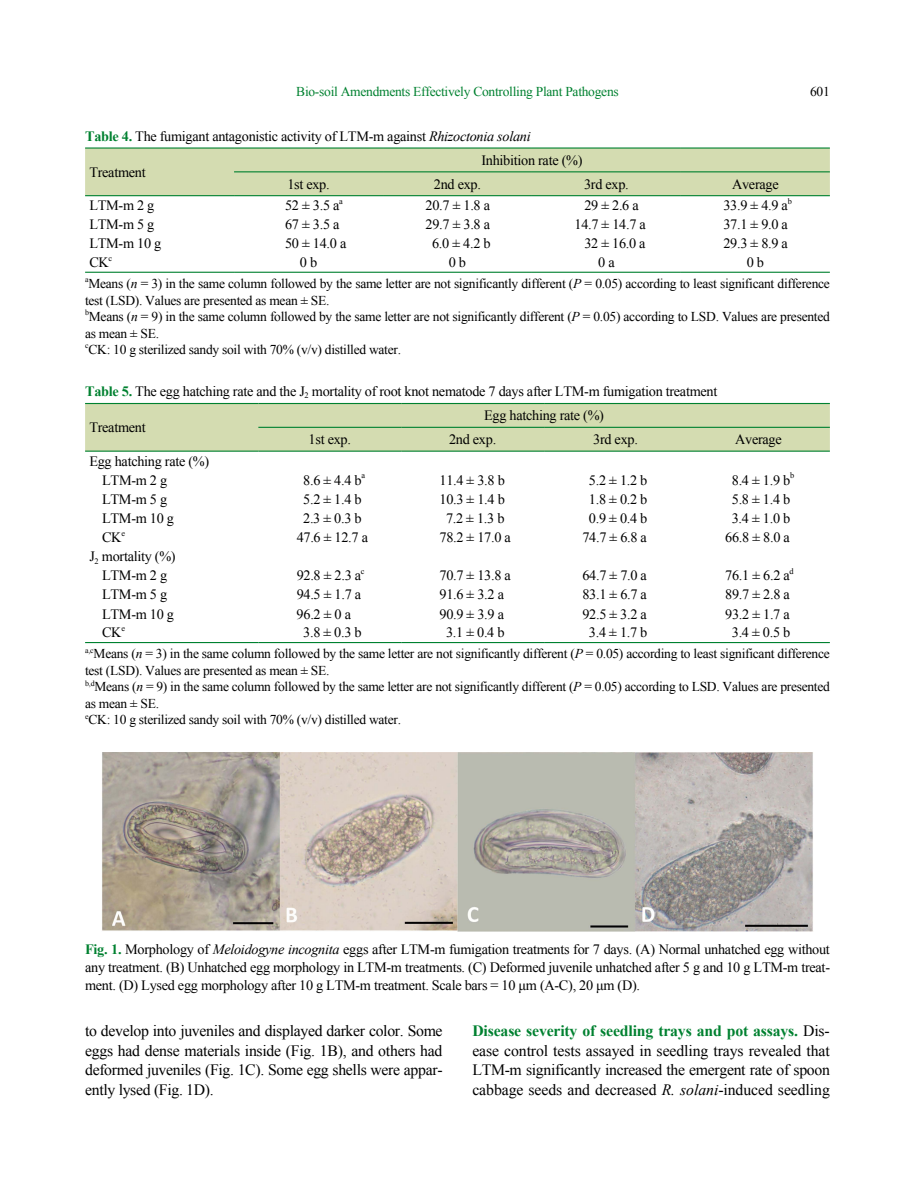
<style>
.page{position:relative;width:915px;height:1191px;background:#fff}
.page>*{position:absolute;margin:0;border:0;box-sizing:border-box;transform-origin:0 0}
.t1{font:15.75px/19.5px "Times New Roman";letter-spacing:-.02em;color:#000;text-align:justify}
.t2{font:14.25px/18px "Times New Roman";letter-spacing:-.02em;color:#000}
.t3{font:13.5px/16.5px "Times New Roman";letter-spacing:-.02em;color:#000}
.t4{font:13.5px "Times New Roman";letter-spacing:-.02em;color:#008130}
.s1{font-weight:700;color:#008130}
.s2{font-style:italic}
</style>
<div class="page">
<div style="left:85px;top:149px;width:744px;height:46px;background:#d4dcb1"></div>
<hr style="left:85px;top:147px;width:149px;height:2px;background:#008130">
<hr style="left:234px;top:147px;width:149px;height:2px;background:#008130">
<hr style="left:383px;top:147px;width:148px;height:2px;background:#008130">
<hr style="left:531px;top:147px;width:149px;height:2px;background:#008130">
<hr style="left:680px;top:147px;width:149px;height:2px;background:#008130">
<hr style="left:85px;top:195px;width:149px;height:1px;background:#008130">
<hr style="left:234px;top:171px;width:149px;height:1px;background:#008130">
<hr style="left:383px;top:171px;width:148px;height:1px;background:#008130">
<hr style="left:531px;top:171px;width:149px;height:1px;background:#008130">
<hr style="left:680px;top:171px;width:149px;height:1px;background:#008130">
<hr style="left:234px;top:195px;width:149px;height:1px;background:#008130">
<hr style="left:383px;top:195px;width:148px;height:1px;background:#008130">
<hr style="left:531px;top:195px;width:149px;height:1px;background:#008130">
<hr style="left:680px;top:195px;width:149px;height:1px;background:#008130">
<hr style="left:85px;top:272px;width:149px;height:1px;background:#008130">
<hr style="left:234px;top:272px;width:149px;height:1px;background:#008130">
<hr style="left:383px;top:272px;width:148px;height:1px;background:#008130">
<hr style="left:531px;top:272px;width:149px;height:1px;background:#008130">
<hr style="left:680px;top:272px;width:149px;height:1px;background:#008130">
<div style="left:85px;top:404px;width:744px;height:46px;background:#d4dcb1"></div>
<hr style="left:85px;top:403px;width:173px;height:1px;background:#008130">
<hr style="left:258px;top:403px;width:143px;height:1px;background:#008130">
<hr style="left:401px;top:403px;width:143px;height:1px;background:#008130">
<hr style="left:544px;top:403px;width:142px;height:1px;background:#008130">
<hr style="left:686px;top:403px;width:143px;height:1px;background:#008130">
<hr style="left:85px;top:450px;width:173px;height:2px;background:#008130">
<hr style="left:258px;top:427px;width:143px;height:1px;background:#008130">
<hr style="left:401px;top:427px;width:143px;height:1px;background:#008130">
<hr style="left:544px;top:427px;width:142px;height:1px;background:#008130">
<hr style="left:686px;top:427px;width:143px;height:1px;background:#008130">
<hr style="left:258px;top:450px;width:143px;height:2px;background:#008130">
<hr style="left:401px;top:450px;width:143px;height:2px;background:#008130">
<hr style="left:544px;top:450px;width:142px;height:2px;background:#008130">
<hr style="left:686px;top:450px;width:143px;height:2px;background:#008130">
<hr style="left:85px;top:642px;width:173px;height:1px;background:#008130">
<hr style="left:258px;top:642px;width:143px;height:1px;background:#008130">
<hr style="left:401px;top:642px;width:143px;height:1px;background:#008130">
<hr style="left:544px;top:642px;width:142px;height:1px;background:#008130">
<hr style="left:686px;top:642px;width:143px;height:1px;background:#008130">
<img style="left:102px;top:753px;width:711px;height:178px">
<p class="t4" style="left:296px;top:83px;width:324px">Bio-soil Amendments Effectively Controlling Plant Pathogens</p>
<p class="t3" style="left:809px;top:83px;width:21px">601</p>
<p class="t2" style="left:85px;top:127px;width:447px"><span class="s1">Table 4.</span> The fumigant antagonistic activity of LTM-m against <span class="s2">Rhizoctonia solani</span></p>
<p class="t2" style="left:89px;top:163px;width:58px">Treatment</p>
<p class="t2" style="left:481px;top:151px;width:102px">Inhibition rate (%)</p>
<p class="t2" style="left:287px;top:174px;width:44px">1st exp.</p>
<p class="t2" style="left:434px;top:174px;width:49px">2nd exp.</p>
<p class="t2" style="left:584px;top:174px;width:46px">3rd exp.</p>
<p class="t2" style="left:731px;top:174px;width:48px">Average</p>
<p class="t2" style="left:89px;top:196px;width:67px">LTM-m 2 g</p>
<p class="t2" style="left:285px;top:196px;width:59px">52 ± 3.5 a<sup>a</sup></p>
<p class="t2" style="left:425px;top:196px;width:66px">20.7 ± 1.8 a</p>
<p class="t2" style="left:584px;top:196px;width:56px">29 ± 2.6 a</p>
<p class="t2" style="left:723px;top:196px;width:70px">33.9 ± 4.9 a<sup>b</sup></p>
<p class="t2" style="left:89px;top:215px;width:67px">LTM-m 5 g</p>
<p class="t2" style="left:285px;top:215px;width:56px">67 ± 3.5 a</p>
<p class="t2" style="left:425px;top:215px;width:66px">29.7 ± 3.8 a</p>
<p class="t2" style="left:574px;top:215px;width:73px">14.7 ± 14.7 a</p>
<p class="t2" style="left:723px;top:215px;width:66px">37.1 ± 9.0 a</p>
<p class="t2" style="left:89px;top:234px;width:73px">LTM-m 10 g</p>
<p class="t2" style="left:285px;top:234px;width:63px">50 ± 14.0 a</p>
<p class="t2" style="left:432px;top:234px;width:60px">6.0 ± 4.2 b</p>
<p class="t2" style="left:584px;top:234px;width:63px">32 ± 16.0 a</p>
<p class="t2" style="left:723px;top:234px;width:66px">29.3 ± 8.9 a</p>
<p class="t2" style="left:89px;top:253px;width:24px">CK<sup>c</sup></p>
<p class="t2" style="left:300px;top:253px;width:19px">0 b</p>
<p class="t2" style="left:448px;top:253px;width:19px">0 b</p>
<p class="t2" style="left:598px;top:253px;width:18px">0 a</p>
<p class="t2" style="left:746px;top:253px;width:19px">0 b</p>
<p class="t3" style="left:85px;top:275px;width:746px"><sup>a</sup>Means (<span class="s2">n</span> = 3) in the same column followed by the same letter are not significantly different (<span class="s2">P</span> = 0.05) according to least significant difference test (LSD). Values are presented as mean ± SE.<br><sup>b</sup>Means (<span class="s2">n</span> = 9) in the same column followed by the same letter are not significantly different (<span class="s2">P</span> = 0.05) according to LSD. Values are presented as mean ± SE.<br><sup>c</sup>CK: 10 g sterilized sandy soil with 70% (v/v) distilled water.</p>
<p class="t2" style="left:85px;top:382px;width:633px"><span class="s1">Table 5.</span> The egg hatching rate and the J<sub>2</sub> mortality of root knot nematode 7 days after LTM-m fumigation treatment</p>
<p class="t2" style="left:89px;top:418px;width:58px">Treatment</p>
<p class="t2" style="left:484px;top:406px;width:121px">Egg hatching rate (%)</p>
<p class="t2" style="left:308px;top:430px;width:44px">1st exp.</p>
<p class="t2" style="left:449px;top:430px;width:49px">2nd exp.</p>
<p class="t2" style="left:593px;top:430px;width:46px">3rd exp.</p>
<p class="t2" style="left:734px;top:430px;width:48px">Average</p>
<p class="t2" style="left:102px;top:451px;width:108px;line-height:18.9px;text-indent:-13px">Egg hatching rate (%)<br>LTM-m 2 g</p>
<p class="t2" style="left:303px;top:470px;width:63px">8.6 ± 4.4 b<sup>a</sup></p>
<p class="t2" style="left:439px;top:470px;width:67px">11.4 ± 3.8 b</p>
<p class="t2" style="left:588px;top:470px;width:60px">5.2 ± 1.2 b</p>
<p class="t2" style="left:731px;top:470px;width:64px">8.4 ± 1.9 b<sup>b</sup></p>
<p class="t2" style="left:102px;top:490px;width:67px">LTM-m 5 g</p>
<p class="t2" style="left:303px;top:490px;width:60px">5.2 ± 1.4 b</p>
<p class="t2" style="left:439px;top:490px;width:67px">10.3 ± 1.4 b</p>
<p class="t2" style="left:588px;top:490px;width:60px">1.8 ± 0.2 b</p>
<p class="t2" style="left:731px;top:490px;width:60px">5.8 ± 1.4 b</p>
<p class="t2" style="left:102px;top:509px;width:73px">LTM-m 10 g</p>
<p class="t2" style="left:303px;top:509px;width:60px">2.3 ± 0.3 b</p>
<p class="t2" style="left:446px;top:509px;width:60px">7.2 ± 1.3 b</p>
<p class="t2" style="left:588px;top:509px;width:60px">0.9 ± 0.4 b</p>
<p class="t2" style="left:731px;top:509px;width:60px">3.4 ± 1.0 b</p>
<p class="t2" style="left:102px;top:528px;width:24px">CK<sup>e</sup></p>
<p class="t2" style="left:296px;top:528px;width:73px">47.6 ± 12.7 a</p>
<p class="t2" style="left:439px;top:528px;width:73px">78.2 ± 17.0 a</p>
<p class="t2" style="left:582px;top:528px;width:66px">74.7 ± 6.8 a</p>
<p class="t2" style="left:725px;top:528px;width:66px">66.8 ± 8.0 a</p>
<p class="t2" style="left:89px;top:546px;width:88px;line-height:19.2px;text-align:center">J<sub>2</sub> mortality (%)<br>LTM-m 2 g</p>
<p class="t2" style="left:296px;top:566px;width:69px">92.8 ± 2.3 a<sup>c</sup></p>
<p class="t2" style="left:439px;top:566px;width:73px">70.7 ± 13.8 a</p>
<p class="t2" style="left:582px;top:566px;width:66px">64.7 ± 7.0 a</p>
<p class="t2" style="left:725px;top:566px;width:70px">76.1 ± 6.2 a<sup>d</sup></p>
<p class="t2" style="left:102px;top:585px;width:67px">LTM-m 5 g</p>
<p class="t2" style="left:296px;top:585px;width:66px">94.5 ± 1.7 a</p>
<p class="t2" style="left:439px;top:585px;width:66px">91.6 ± 3.2 a</p>
<p class="t2" style="left:582px;top:585px;width:66px">83.1 ± 6.7 a</p>
<p class="t2" style="left:725px;top:585px;width:66px">89.7 ± 2.8 a</p>
<p class="t2" style="left:102px;top:604px;width:73px">LTM-m 10 g</p>
<p class="t2" style="left:296px;top:604px;width:56px">96.2 ± 0 a</p>
<p class="t2" style="left:439px;top:604px;width:66px">90.9 ± 3.9 a</p>
<p class="t2" style="left:582px;top:604px;width:66px">92.5 ± 3.2 a</p>
<p class="t2" style="left:725px;top:604px;width:66px">93.2 ± 1.7 a</p>
<p class="t2" style="left:102px;top:623px;width:24px">CK<sup>e</sup></p>
<p class="t2" style="left:303px;top:623px;width:60px">3.8 ± 0.3 b</p>
<p class="t2" style="left:446px;top:623px;width:60px">3.1 ± 0.4 b</p>
<p class="t2" style="left:588px;top:623px;width:60px">3.4 ± 1.7 b</p>
<p class="t2" style="left:731px;top:623px;width:60px">3.4 ± 0.5 b</p>
<p class="t3" style="left:85px;top:645px;width:746px"><sup>a,c</sup>Means (<span class="s2">n</span> = 3) in the same column followed by the same letter are not significantly different (<span class="s2">P</span> = 0.05) according to least significant difference test (LSD). Values are presented as mean ± SE.<br><sup>b,d</sup>Means (<span class="s2">n</span> = 9) in the same column followed by the same letter are not significantly different (<span class="s2">P</span> = 0.05) according to LSD. Values are presented as mean ± SE.<br><sup>e</sup>CK: 10 g sterilized sandy soil with 70% (v/v) distilled water.</p>
<p class="t2" style="left:85px;top:940px;width:746px;text-align:justify"><span class="s1">Fig. 1.</span> Morphology of <span class="s2">Meloidogyne incognita</span> eggs after LTM-m fumigation treatments for 7 days. (A) Normal unhatched egg without any treatment. (B) Unhatched egg morphology in LTM-m treatments. (C) Deformed juvenile unhatched after 5 g and 10 g LTM-m treat&shy;ment. (D) Lysed egg morphology after 10 g LTM-m treatment. Scale bars = 10 μm (A-C), 20 μm (D).</p>
<p class="t1" style="left:85px;top:1020px;width:359px">to develop into juveniles and displayed darker color. Some eggs had dense materials inside (Fig. 1B), and others had deformed juveniles (Fig. 1C). Some egg shells were appar&shy;ently lysed (Fig. 1D).</p>
<p class="t1" style="left:472px;top:1020px;width:359px"><span class="s1">Disease severity of seedling trays and pot assays.</span> Dis&shy;ease control tests assayed in seedling trays revealed that LTM-m significantly increased the emergent rate of spoon cabbage seeds and decreased <span class="s2">R. solani</span>-induced seedling</p>
</div>
